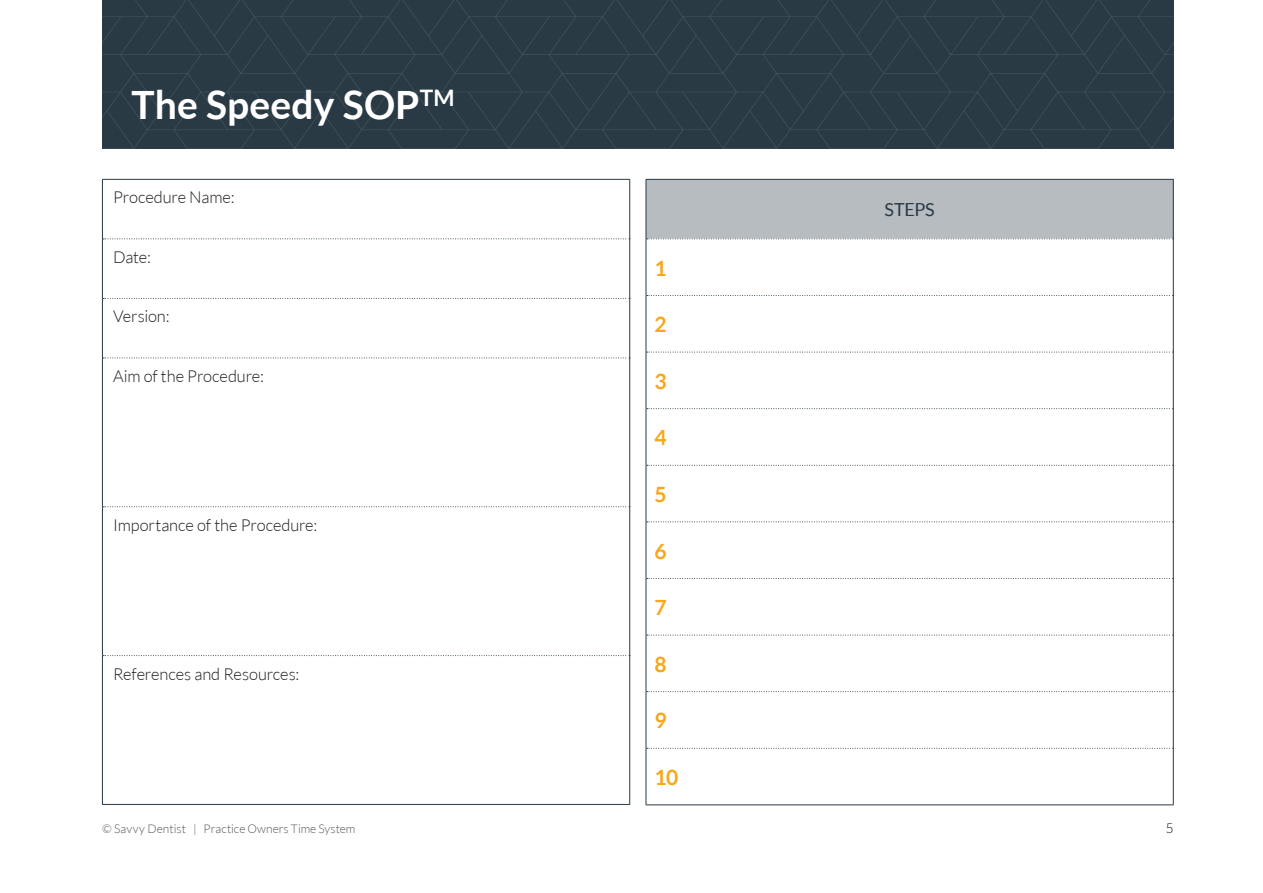
<style>
.page{position:relative;width:1263px;height:893px;background:#fff}
.page>*{position:absolute;margin:0;border:0;box-sizing:border-box;transform-origin:0 0}
.t1{font:700 39px "Lato";letter-spacing:.005em;color:#fff}
.t2{font:700 21px "Lato";color:#f6a71c}
.t3{font:18px "Lato";letter-spacing:-.015em;color:#293a45}
.t4{font:300 16.5px "Lato";letter-spacing:-.01em;color:#231f20}
.t5{font:300 15px "Source Sans Pro";color:#231f20}
.t6{font:300 12px "Lato";color:#57585a}
</style>
<div class="page">
<div style="left:102px;top:0;width:1072px;height:149px;background:#293a45"></div>
<hr style="left:102px;top:179px;width:528px;height:1px;background:#293a45">
<hr style="left:102px;top:180px;width:1px;height:59px;background:#293a45">
<hr style="left:629px;top:180px;width:1px;height:59px;background:#293a45">
<hr style="left:102px;top:239px;width:1px;height:59px;background:#293a45">
<hr style="left:629px;top:239px;width:1px;height:59px;background:#293a45">
<hr style="left:102px;top:298px;width:1px;height:60px;background:#293a45">
<hr style="left:629px;top:298px;width:1px;height:60px;background:#293a45">
<hr style="left:102px;top:358px;width:1px;height:149px;background:#293a45">
<hr style="left:629px;top:358px;width:1px;height:149px;background:#293a45">
<hr style="left:102px;top:507px;width:1px;height:149px;background:#293a45">
<hr style="left:629px;top:507px;width:1px;height:149px;background:#293a45">
<hr style="left:102px;top:656px;width:1px;height:148px;background:#293a45">
<hr style="left:629px;top:656px;width:1px;height:148px;background:#293a45">
<hr style="left:102px;top:804px;width:528px;height:1px;background:#293a45">
<svg style="left:103px;top:238px;width:527px;height:1px"></svg>
<svg style="left:103px;top:298px;width:526px;height:1px"></svg>
<svg style="left:103px;top:358px;width:527px;height:1px"></svg>
<svg style="left:103px;top:506px;width:527px;height:1px"></svg>
<svg style="left:103px;top:655px;width:526px;height:1px"></svg>
<div style="left:646px;top:179px;width:527px;height:60px;background:#b6bcc0"></div>
<hr style="left:646px;top:179px;width:528px;height:1px;background:#293a45">
<hr style="left:646px;top:180px;width:1px;height:59px;background:#293a45">
<hr style="left:1173px;top:180px;width:1px;height:59px;background:#293a45">
<hr style="left:646px;top:239px;width:1px;height:56px;background:#293a45">
<hr style="left:1173px;top:239px;width:1px;height:56px;background:#293a45">
<hr style="left:646px;top:295px;width:1px;height:57px;background:#293a45">
<hr style="left:1173px;top:295px;width:1px;height:57px;background:#293a45">
<hr style="left:646px;top:352px;width:1px;height:57px;background:#293a45">
<hr style="left:1173px;top:352px;width:1px;height:57px;background:#293a45">
<hr style="left:646px;top:409px;width:1px;height:56px;background:#293a45">
<hr style="left:1173px;top:409px;width:1px;height:56px;background:#293a45">
<hr style="left:646px;top:465px;width:1px;height:57px;background:#293a45">
<hr style="left:1173px;top:465px;width:1px;height:57px;background:#293a45">
<hr style="left:646px;top:522px;width:1px;height:56px;background:#293a45">
<hr style="left:1173px;top:522px;width:1px;height:56px;background:#293a45">
<hr style="left:646px;top:578px;width:1px;height:57px;background:#293a45">
<hr style="left:1173px;top:578px;width:1px;height:57px;background:#293a45">
<hr style="left:646px;top:635px;width:1px;height:57px;background:#293a45">
<hr style="left:1173px;top:635px;width:1px;height:57px;background:#293a45">
<hr style="left:646px;top:692px;width:1px;height:56px;background:#293a45">
<hr style="left:1173px;top:692px;width:1px;height:56px;background:#293a45">
<hr style="left:646px;top:748px;width:1px;height:56px;background:#293a45">
<hr style="left:1173px;top:748px;width:1px;height:56px;background:#293a45">
<hr style="left:646px;top:804px;width:528px;height:1px;background:#293a45">
<svg style="left:647px;top:238px;width:526px;height:1px"></svg>
<svg style="left:647px;top:295px;width:526px;height:1px"></svg>
<svg style="left:647px;top:352px;width:526px;height:1px"></svg>
<svg style="left:647px;top:408px;width:526px;height:1px"></svg>
<svg style="left:647px;top:465px;width:526px;height:1px"></svg>
<svg style="left:647px;top:521px;width:526px;height:1px"></svg>
<svg style="left:647px;top:578px;width:526px;height:1px"></svg>
<svg style="left:647px;top:635px;width:526px;height:1px"></svg>
<svg style="left:647px;top:691px;width:526px;height:1px"></svg>
<svg style="left:647px;top:748px;width:526px;height:1px"></svg>
<h1 class="t1" style="left:132px;top:83px;width:324px">The Speedy SOP<sup>TM</sup></h1>
<p class="t4" style="left:113px;top:188px;width:123px">Procedure Name:</p>
<p class="t4" style="left:113px;top:248px;width:39px">Date:</p>
<p class="t4" style="left:113px;top:308px;width:58px">Version:</p>
<p class="t4" style="left:113px;top:367px;width:153px">Aim of the Procedure:</p>
<p class="t4" style="left:113px;top:516px;width:206px">Importance of the Procedure:</p>
<p class="t4" style="left:113px;top:665px;width:188px">References and Resources:</p>
<p class="t2" style="left:654px;top:256px;width:14px">1</p>
<p class="t2" style="left:654px;top:313px;width:14px">2</p>
<p class="t2" style="left:654px;top:369px;width:14px">3</p>
<p class="t2" style="left:654px;top:426px;width:14px">4</p>
<p class="t2" style="left:654px;top:482px;width:14px">5</p>
<p class="t2" style="left:654px;top:539px;width:14px">6</p>
<p class="t2" style="left:654px;top:596px;width:14px">7</p>
<p class="t2" style="left:654px;top:652px;width:14px">8</p>
<p class="t2" style="left:654px;top:709px;width:14px">9</p>
<p class="t2" style="left:654px;top:765px;width:25px">10</p>
<p class="t3" style="left:885px;top:200px;width:52px">STEPS</p>
<p class="t6" style="left:102px;top:823px;width:255px">© Savvy Dentist | Practice Owners Time System</p>
<p class="t5" style="left:1166px;top:819px;width:9px">5</p>
</div>
